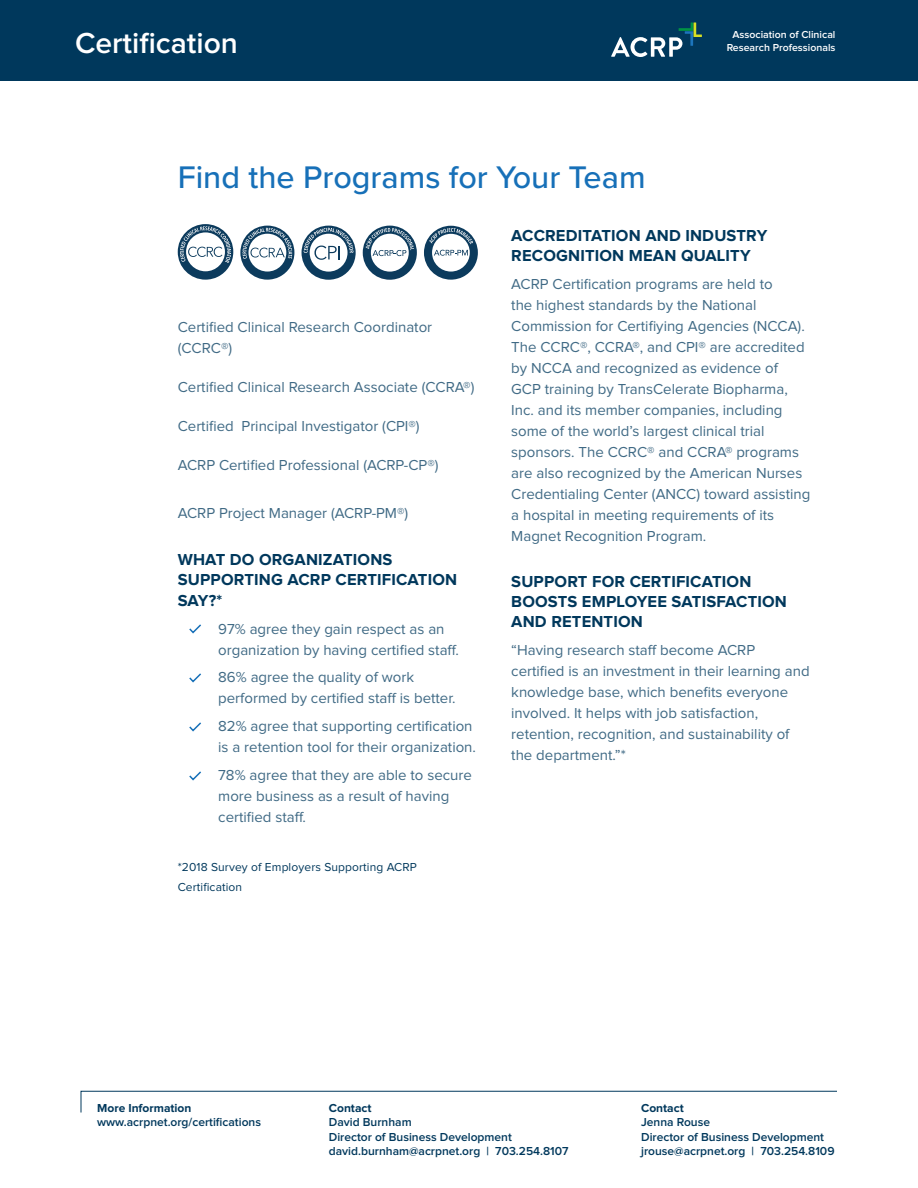
<style>
.page{position:relative;width:918px;height:1188px;background:#fff}
.page>*{position:absolute;margin:0;border:0;box-sizing:border-box;transform-origin:0 0}
.Header_2{font:500 32.4px "Proxima Nova";color:#1770b8}
.Section_Header{font:600 30px "Proxima Nova";color:#fff}
.Section_Title{font:700 16.5px/19.8px "Proxima Nova";letter-spacing:.01em;color:#00385c}
.Body{font:15px/21px "Proxima Nova";color:#406a85}
.Section_Title-2{font:15px/21px "Proxima Nova";color:#406a85}
.t1{font:600 12px "Proxima Nova";color:#00385c}
.Body-2{font:12px/19.8px "Proxima Nova";letter-spacing:.01em;color:#00385c}
.t2{font:700 12px "Proxima Nova";color:#00385c}
.t3{font:600 10.5px/12.6px "Proxima Nova";color:#fff;text-align:center}
</style>
<div class="page">
<div style="left:0;top:0;width:918px;height:81px;background:#00385c"></div>
<svg style="left:80px;top:1090px;width:757px;height:23px"></svg>
<svg style="left:611px;top:22px;width:91px;height:35px"></svg>
<svg style="left:240px;top:226px;width:54px;height:54px"></svg>
<svg style="left:178px;top:224px;width:55px;height:56px"></svg>
<svg style="left:302px;top:226px;width:54px;height:54px"></svg>
<svg style="left:363px;top:226px;width:54px;height:54px"></svg>
<svg style="left:424px;top:226px;width:54px;height:54px"></svg>
<svg style="left:189px;top:673px;width:12px;height:10px"></svg>
<svg style="left:189px;top:624px;width:12px;height:10px"></svg>
<svg style="left:189px;top:722px;width:12px;height:10px"></svg>
<svg style="left:189px;top:771px;width:12px;height:10px"></svg>
<p class="Section_Header" style="left:75px;top:29px;width:164px">Certification</p>
<p class="Header_2" style="left:178px;top:153px;width:469px">Find the Programs for Your Team</p>
<p class="t3" style="left:727px;top:29px;width:110px">Association of Clinical<br>Research Professionals</p>
<p class="Section_Title-2" style="left:178px;top:317px;width:256px">Certified Clinical Research Coordinator (CCRC®)</p>
<p class="Section_Title-2" style="left:178px;top:377px;width:298px">Certified Clinical Research Associate (CCRA®)</p>
<p class="Section_Title-2" style="left:178px;top:416px;width:243px">Certified Principal Investigator (CPI®)</p>
<p class="Section_Title-2" style="left:178px;top:455px;width:262px">ACRP Certified Professional (ACRP-CP®)</p>
<p class="Section_Title-2" style="left:178px;top:503px;width:232px">ACRP Project Manager (ACRP-PM®)</p>
<p class="Section_Title" style="left:178px;top:550px;width:281px;line-height:20.4px">WHAT DO ORGANIZATIONS<br>SUPPORTING ACRP CERTIFICATION<br>SAY?*</p>
<p class="Body" style="left:218px;top:619px;width:242px;text-indent:-27px">• 97% agree they gain respect as an organization by having certified staff.</p>
<p class="Body" style="left:218px;top:668px;width:239px;text-indent:-27px">• 86% agree the quality of work performed by certified staff is better.</p>
<p class="Body" style="left:191px;top:716px;width:286px;text-align:right">• 82% agree that supporting certification is a retention tool for their organization.</p>
<p class="Body" style="left:218px;top:765px;width:255px;text-indent:-27px">• 78% agree that they are able to secure more business as a result of having certified staff.</p>
<p class="Body-2" style="left:178px;top:857px;width:241px">*2018 Survey of Employers Supporting ACRP<br>Certification</p>
<p class="Section_Title" style="left:511px;top:226px;width:258px">ACCREDITATION AND INDUSTRY<br>RECOGNITION MEAN QUALITY</p>
<p class="Body" style="left:511px;top:274px;width:301px">ACRP Certification programs are held to<br>the highest standards by the National Commission for Certifiying Agencies (NCCA).<br>The CCRC®, CCRA®, and CPI® are accredited by NCCA and recognized as evidence of GCP training by TransCelerate Biopharma, Inc. and its member companies, including some of the world’s largest clinical trial sponsors. The CCRC® and CCRA® programs are also recognized by the American Nurses Credentialing Center (ANCC) toward assisting a hospital in meeting requirements of its Magnet Recognition Program.</p>
<p class="Section_Title" style="left:511px;top:573px;width:277px">SUPPORT FOR CERTIFICATION<br>BOOSTS EMPLOYEE SATISFACTION<br>AND RETENTION</p>
<p class="Body" style="left:511px;top:640px;width:300px">“Having research staff become ACRP certified is an investment in their learning and knowledge base, which benefits everyone involved. It helps with job satisfaction, retention, recognition, and sustainability of the department.”*</p>
<p class="t2" style="left:97px;top:1102px;width:96px">More Information</p>
<p class="t1" style="left:97px;top:1117px;width:165px">www.acrpnet.org/certifications</p>
<p class="t2" style="left:329px;top:1102px;width:44px">Contact</p>
<p class="t1" style="left:329px;top:1117px;width:84px">David Burnham</p>
<p class="t1" style="left:329px;top:1131px;width:184px">Director of Business Development</p>
<p class="t1" style="left:329px;top:1146px;width:241px">david.burnham@acrpnet.org | 703.254.8107</p>
<p class="t2" style="left:641px;top:1102px;width:44px">Contact</p>
<p class="t1" style="left:641px;top:1117px;width:70px">Jenna Rouse</p>
<p class="t1" style="left:641px;top:1131px;width:184px">Director of Business Development</p>
<p class="t1" style="left:641px;top:1146px;width:195px">jrouse@acrpnet.org | 703.254.8109</p>
</div>
